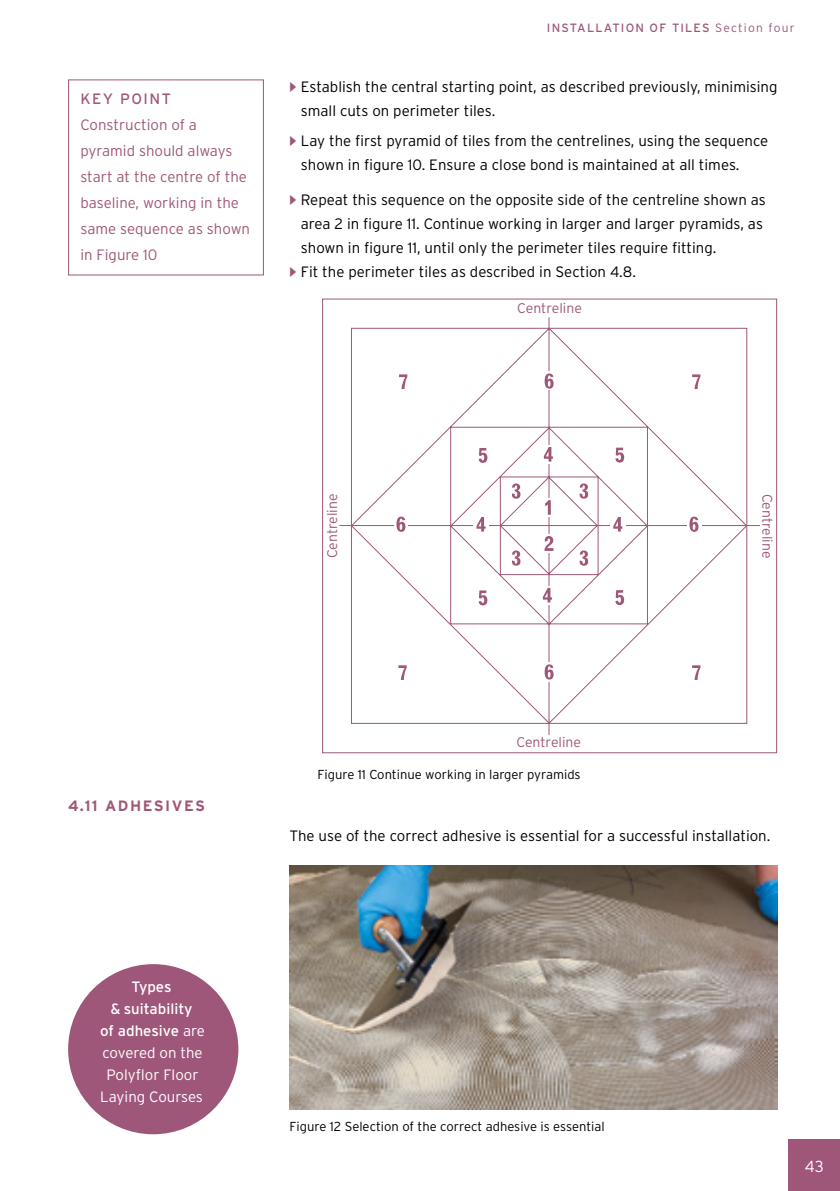
<style>
.page{position:relative;width:840px;height:1191px;background:#fff}
.page>*{position:absolute;margin:0;border:0;box-sizing:border-box;transform-origin:0 0}
.t1{font:300 16px "Interstate";color:#fff}
.t2{font:300 15px/24px "Interstate";color:#000}
.t3{font:300 15px/26px "Interstate";color:#9f5779}
.t4{font:300 15px/22px "Interstate";color:#fff;text-align:center}
.t5{font:700 15px "Interstate";letter-spacing:.1em;color:#9f5779}
.t6{font:15px "Interstate";letter-spacing:.1em;color:#9f5779}
.t7{font:300 14px "Interstate";color:#9f5779}
.t8{font:300 13px "Interstate";color:#000}
.t9{font:12px "Interstate";letter-spacing:.1em;color:#9f5779}
.s1{font-weight:300}
.s2{font-weight:400}
</style>
<div class="page">
<svg style="left:322px;top:298px;width:455px;height:455px"></svg>
<svg style="left:338px;top:316px;width:422px;height:420px"></svg>
<svg style="left:394px;top:519px;width:13px;height:14px"></svg>
<div style="left:473px;top:519px;width:15px;height:14px;background:#fff"></div>
<svg style="left:478px;top:590px;width:9px;height:15px"></svg>
<div style="left:609px;top:519px;width:16px;height:14px;background:#fff"></div>
<svg style="left:615px;top:590px;width:8px;height:15px"></svg>
<svg style="left:478px;top:448px;width:9px;height:15px"></svg>
<svg style="left:511px;top:483px;width:9px;height:15px"></svg>
<svg style="left:579px;top:483px;width:9px;height:15px"></svg>
<svg style="left:511px;top:550px;width:9px;height:15px"></svg>
<svg style="left:579px;top:550px;width:9px;height:15px"></svg>
<svg style="left:615px;top:447px;width:8px;height:15px"></svg>
<div style="left:686px;top:519px;width:15px;height:14px;background:#fff"></div>
<div style="left:541px;top:371px;width:14px;height:19px;background:#fff"></div>
<div style="left:541px;top:662px;width:14px;height:20px;background:#fff"></div>
<div style="left:541px;top:586px;width:13px;height:19px;background:#fff"></div>
<div style="left:541px;top:445px;width:13px;height:19px;background:#fff"></div>
<div style="left:542px;top:498px;width:13px;height:19px;background:#fff"></div>
<div style="left:542px;top:534px;width:14px;height:19px;background:#fff"></div>
<svg style="left:396px;top:516px;width:9px;height:16px"></svg>
<svg style="left:476px;top:517px;width:9px;height:14px"></svg>
<svg style="left:613px;top:517px;width:9px;height:14px"></svg>
<svg style="left:689px;top:516px;width:9px;height:16px"></svg>
<svg style="left:544px;top:373px;width:9px;height:16px"></svg>
<svg style="left:544px;top:664px;width:9px;height:15px"></svg>
<svg style="left:542px;top:588px;width:9px;height:14px"></svg>
<svg style="left:543px;top:447px;width:9px;height:14px"></svg>
<svg style="left:545px;top:500px;width:5px;height:15px"></svg>
<svg style="left:544px;top:536px;width:9px;height:15px"></svg>
<img style="left:289px;top:865px;width:488px;height:244px">
<div style="left:68px;top:79px;width:196px;height:196px;border:1px solid #9f5779"></div>
<div style="left:68px;top:964px;width:170px;height:170px;background:#9f5779;border-radius:50%"></div>
<div style="left:788px;top:1140px;width:51px;height:51px;background:#9f5779"></div>
<p class="t6" style="left:80px;top:90px;width:92px">KEY POINT</p>
<p class="t3" style="left:80px;top:112px;width:171px">Construction of a pyramid should always start at the centre of the baseline, working in the same sequence as shown in Figure 10</p>
<p class="t9" style="left:546px;top:21px;width:249px">INSTALLATION OF TILES <span class="s1">Section four</span></p>
<p class="t2" style="left:300px;top:75px;width:478px">Establish the central starting point, as described previously, minimising small cuts on perimeter tiles.</p>
<p class="t2" style="left:300px;top:128px;width:469px">Lay the first pyramid of tiles from the centrelines, using the sequence shown in figure 10. Ensure a close bond is maintained at all times.</p>
<p class="t2" style="left:300px;top:188px;width:466px">Repeat this sequence on the opposite side of the centreline shown as area 2 in figure 11. Continue working in larger and larger pyramids, as shown in figure 11, until only the perimeter tiles require fitting.<br>Fit the perimeter tiles as described in Section 4.8.</p>
<p class="t7" style="left:517px;top:300px;width:66px">Centreline</p>
<p class="t5" style="left:68px;top:797px;width:138px">4.11 ADHESIVES</p>
<p class="t4" style="left:100px;top:975px;width:106px"><span class="s2">Types<br>&amp; suitability<br>of adhesive</span> are covered on the<br>Polyflor Floor<br>Laying Courses</p>
<p class="t7" style="left:324px;top:558px;width:66px;rotate:-90deg">Centreline</p>
<p class="t7" style="left:775px;top:493px;width:66px;rotate:90deg">Centreline</p>
<p class="t7" style="left:516px;top:734px;width:66px">Centreline</p>
<p class="t8" style="left:317px;top:766px;width:265px">Figure 11 Continue working in larger pyramids</p>
<p class="t2" style="left:289px;top:823px;width:482px">The use of the correct adhesive is essential for a successful installation.</p>
<p class="t8" style="left:289px;top:1119px;width:317px">Figure 12 Selection of the correct adhesive is essential</p>
<p class="t1" style="left:804px;top:1157px;width:21px">43</p>
</div>
